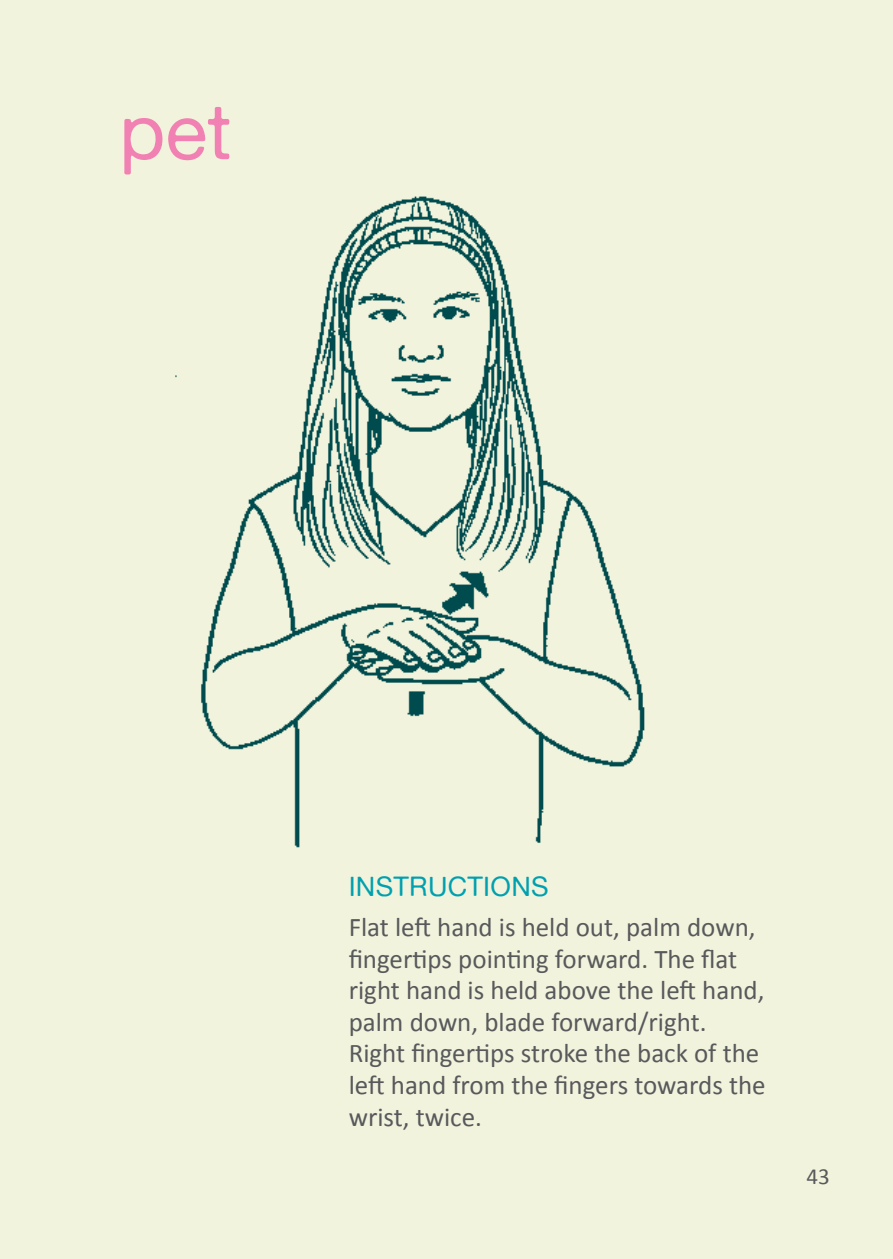
<style>
.page{position:relative;width:893px;height:1259px;background:#f2f3dd}
.page>*{position:absolute;margin:0;border:0;box-sizing:border-box;transform-origin:0 0}
.t1{font:78px "Alte Haas Grotesk";color:#f281b3}
.t2{font:27px/31.5px "Calibri";color:#58595b}
.t3{font:27px "Alte Haas Grotesk";letter-spacing:.01em;color:#00a0af}
.t4{font:23.1px "Calibri";color:#58595b}
</style>
<div class="page">
<img style="left:175px;top:196px;width:470px;height:652px">
<h1 class="t1" style="left:119px;top:85px;width:114px">pet</h1>
<p class="t3" style="left:349px;top:870px;width:201px">INSTRUCTIONS</p>
<p class="t2" style="left:349px;top:911px;width:419px">Flat left hand is held out, palm down, fingertips pointing forward. The flat right hand is held above the left hand, palm down, blade forward/right.<br>Right fingertips stroke the back of the left hand from the fingers towards the wrist, twice.</p>
<p class="t4" style="left:806px;top:1162px;width:25px">43</p>
</div>
